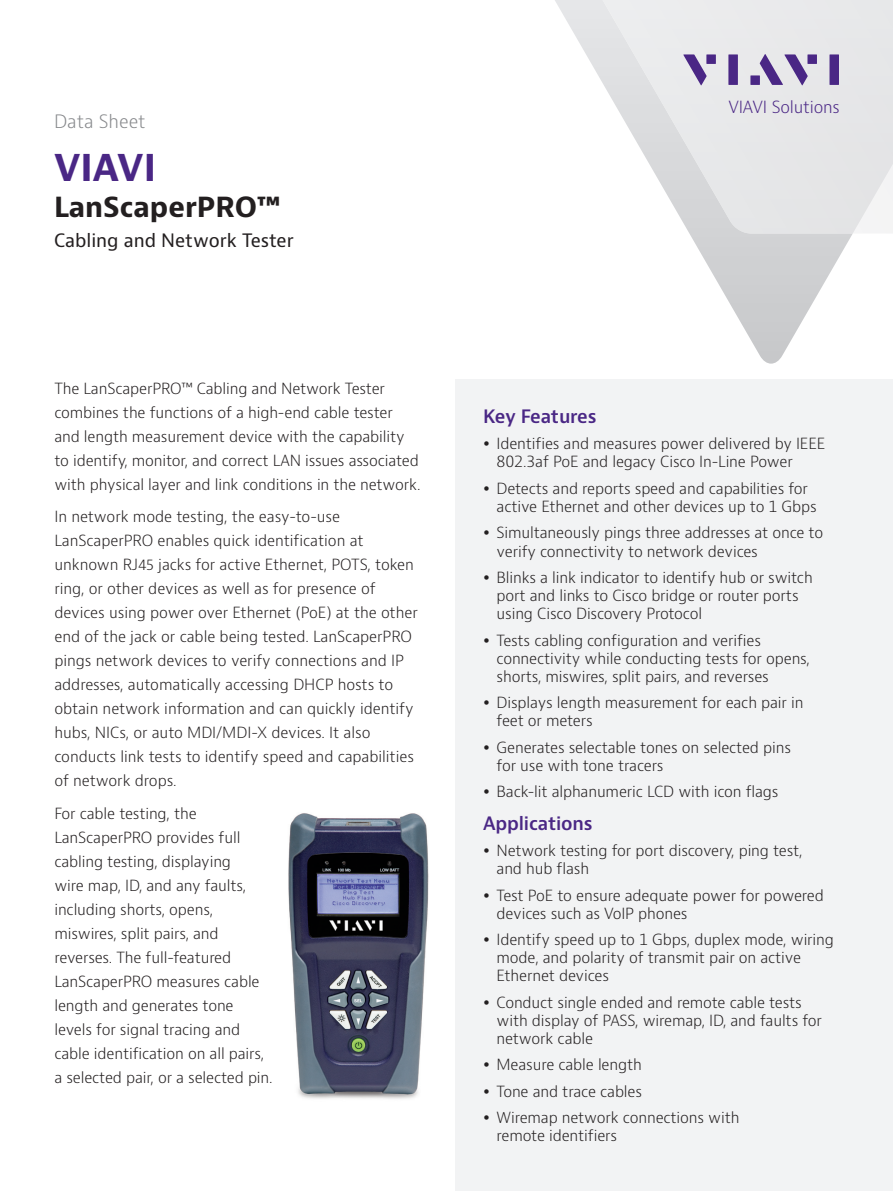
<style>
.page{position:relative;width:893px;height:1191px;background:#fff}
.page>*{position:absolute;margin:0;border:0;box-sizing:border-box;transform-origin:0 0}
.H1_Brand_Sub-Brand_2{font:700 36px "Bernino Sans";color:#4a2785}
.H1_Brand_Sub-Brand_2-2{font:700 27px "Bernino Sans";color:#231f20}
.H3_Product_Descripto{font:18px "Bernino Sans";color:#231f20}
.H2_Bullet_Heading_Pu{font:600 18px "Bernino Sans";letter-spacing:-.01em;color:#4a2785}
.P_DocType{font:300 18px "Bernino Sans";color:#87898c}
.t1{font:300 16.35px "Bernino Sans";letter-spacing:-.01em;color:#4a2785}
.P_10_16{font:300 15px/24px "Bernino Sans";letter-spacing:-.01em;color:#231f20}
</style>
<div class="page">
<svg style="left:690px;top:234px;width:162px;height:130px"></svg>
<svg style="left:555px;top:0;width:338px;height:234px"></svg>
<svg style="left:683px;top:54px;width:24px;height:31px"></svg>
<div style="left:706px;top:54px;width:10px;height:10px;background:#4a2785"></div>
<div style="left:728px;top:54px;width:10px;height:31px;background:#4a2785"></div>
<div style="left:807px;top:54px;width:10px;height:10px;background:#4a2785"></div>
<div style="left:829px;top:54px;width:10px;height:31px;background:#4a2785"></div>
<svg style="left:760px;top:54px;width:48px;height:31px"></svg>
<div style="left:750px;top:75px;width:10px;height:10px;background:#4a2785"></div>
<div style="left:455px;top:380px;width:438px;height:811px;background:#f2f3f4"></div>
<img style="left:288px;top:813px;width:141px;height:286px">
<p class="P_DocType" style="left:54px;top:109px;width:93px">Data Sheet</p>
<p class="H1_Brand_Sub-Brand_2" style="left:54px;top:144px;width:104px">VIAVI</p>
<p class="H1_Brand_Sub-Brand_2-2" style="left:54px;top:189px;width:228px">LanScaperPRO™</p>
<p class="H3_Product_Descripto" style="left:54px;top:228px;width:241px">Cabling and Network Tester</p>
<p class="P_10_16" style="left:54px;top:376px;width:368px">The LanScaperPRO™ Cabling and Network Tester combines the functions of a high-end cable tester and length measurement device with the capability to identify, monitor, and correct LAN issues associated with physical layer and link conditions in the network.</p>
<p class="P_10_16" style="left:54px;top:505px;width:365px">In network mode testing, the easy-to-use LanScaperPRO enables quick identification at unknown RJ45 jacks for active Ethernet, POTS, token ring, or other devices as well as for presence of devices using power over Ethernet (PoE) at the other end of the jack or cable being tested. LanScaperPRO pings network devices to verify connections and IP addresses, automatically accessing DHCP hosts to obtain network information and can quickly identify hubs, NICs, or auto MDI/MDI-X devices. It also conducts link tests to identify speed and capabilities of network drops.</p>
<p class="P_10_16" style="left:54px;top:801px;width:220px">For cable testing, the<br>LanScaperPRO provides full cabling testing, displaying<br>wire map, ID, and any faults, including shorts, opens, miswires, split pairs, and reverses. The full-featured<br>LanScaperPRO measures cable length and generates tone levels for signal tracing and cable identification on all pairs, a selected pair, or a selected pin.</p>
<p class="t1" style="left:728px;top:96px;width:113px">VIAVI Solutions</p>
<p class="H2_Bullet_Heading_Pu" style="left:483px;top:405px;width:115px">Key Features</p>
<p class="P_10_16" style="left:497px;top:435px;width:330px;line-height:18px">Identifies and measures power delivered by IEEE<br>802.3af PoE and legacy Cisco In-Line Power</p>
<p class="P_10_16" style="left:497px;top:480px;width:322px;line-height:18px">Detects and reports speed and capabilities for active Ethernet and other devices up to 1 Gbps</p>
<p class="P_10_16" style="left:497px;top:524px;width:328px;line-height:18px">Simultaneously pings three addresses at once to verify connectivity to network devices</p>
<p class="P_10_16" style="left:497px;top:569px;width:318px;line-height:18px">Blinks a link indicator to identify hub or switch port and links to Cisco bridge or router ports using Cisco Discovery Protocol</p>
<p class="P_10_16" style="left:497px;top:631px;width:315px;line-height:18px">Tests cabling configuration and verifies connectivity while conducting tests for opens, shorts, miswires, split pairs, and reverses</p>
<p class="P_10_16" style="left:497px;top:694px;width:308px;line-height:18px">Displays length measurement for each pair in feet or meters</p>
<p class="P_10_16" style="left:497px;top:738px;width:296px;line-height:18px">Generates selectable tones on selected pins for use with tone tracers</p>
<p class="P_10_16" style="left:497px;top:780px;width:283px">Back-lit alphanumeric LCD with icon flags</p>
<p class="H2_Bullet_Heading_Pu" style="left:483px;top:811px;width:111px">Applications</p>
<p class="P_10_16" style="left:497px;top:842px;width:307px;line-height:18px">Network testing for port discovery, ping test, and hub flash</p>
<p class="P_10_16" style="left:497px;top:886px;width:329px;line-height:18px">Test PoE to ensure adequate power for powered devices such as VoIP phones</p>
<p class="P_10_16" style="left:497px;top:931px;width:339px;line-height:18px">Identify speed up to 1 Gbps, duplex mode, wiring mode, and polarity of transmit pair on active<br>Ethernet devices</p>
<p class="P_10_16" style="left:497px;top:993px;width:327px;line-height:18px">Conduct single ended and remote cable tests with display of PASS, wiremap, ID, and faults for network cable</p>
<p class="P_10_16" style="left:497px;top:1053px;width:147px">Measure cable length</p>
<p class="P_10_16" style="left:497px;top:1079px;width:147px">Tone and trace cables</p>
<p class="P_10_16" style="left:497px;top:1109px;width:244px;line-height:18px">Wiremap network connections with remote identifiers</p>
</div>
